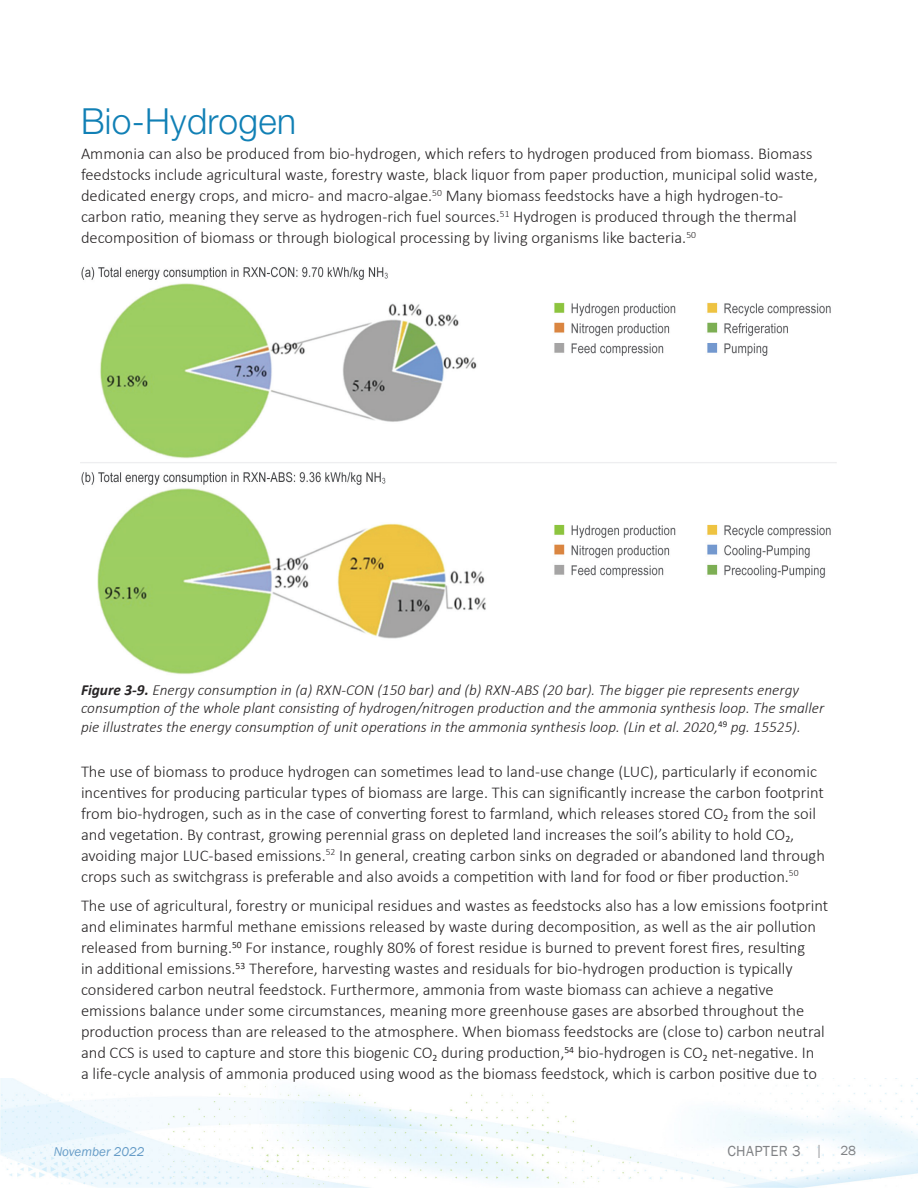
<style>
.page{position:relative;width:918px;height:1188px;background:#fff}
.page>*{position:absolute;margin:0;border:0;box-sizing:border-box;transform-origin:0 0}
._00_Heading-02{font:300 36px "Helvetica Neue LT Std";letter-spacing:.01em;color:#1180b5}
._05_text_with_GREP_s{font:300 16.5px/21px "Calibri";color:#282526}
._09_Figure_with_GREP{font:italic 300 15.3px/18.8px "Calibri";color:#282526}
._00_Heading-04{font:15px "Franklin Gothic";letter-spacing:.025em;color:#808285}
.t1{font:13.5px "Franklin Gothic";color:#808285}
.t2{font:italic 13.2px "Franklin Gothic";color:#669cc7}
.s1{font-weight:700}
.s2{font-size:19.5px;color:#a8a9ad}
</style>
<div class="page">
<img style="left:0;top:1078px;width:918px;height:110px">
<img style="left:80px;top:266px;width:756px;height:409px">
<p class="_00_Heading-02" style="left:81px;top:99px;width:216px">Bio-Hydrogen</p>
<p class="_05_text_with_GREP_s" style="left:81px;top:143px;width:738px">Ammonia can also be produced from bio-hydrogen, which refers to hydrogen produced from biomass. Biomass feedstocks include agricultural waste, forestry waste, black liquor from paper production, municipal solid waste, dedicated energy crops, and micro- and macro-algae.<sup>50</sup> Many biomass feedstocks have a high hydrogen-to&shy;carbon ratio, meaning they serve as hydrogen-rich fuel sources.<sup>51</sup> Hydrogen is produced through the thermal decomposition of biomass or through biological processing by living organisms like bacteria.<sup>50</sup></p>
<p class="_09_Figure_with_GREP" style="left:81px;top:680px;width:745px"><span class="s1">Figure 3-9.</span> Energy consumption in (a) RXN-CON (150 bar) and (b) RXN-ABS (20 bar). The bigger pie represents energy consumption of the whole plant consisting of hydrogen/nitrogen production and the ammonia synthesis loop. The smaller pie illustrates the energy consumption of unit operations in the ammonia synthesis loop. (Lin et al. 2020,<sup>49</sup> pg. 15525).</p>
<p class="_05_text_with_GREP_s" style="left:81px;top:761px;width:745px">The use of biomass to produce hydrogen can sometimes lead to land-use change (LUC), particularly if economic incentives for producing particular types of biomass are large. This can significantly increase the carbon footprint from bio-hydrogen, such as in the case of converting forest to farmland, which releases stored CO<sub>2</sub> from the soil and vegetation. By contrast, growing perennial grass on depleted land increases the soil’s ability to hold CO<sub>2</sub>, avoiding major LUC-based emissions.<sup>52</sup> In general, creating carbon sinks on degraded or abandoned land through crops such as switchgrass is preferable and also avoids a competition with land for food or fiber production.<sup>50</sup></p>
<p class="_05_text_with_GREP_s" style="left:81px;top:895px;width:749px">The use of agricultural, forestry or municipal residues and wastes as feedstocks also has a low emissions footprint and eliminates harmful methane emissions released by waste during decomposition, as well as the air pollution released from burning.<sup>50</sup> For instance, roughly 80% of forest residue is burned to prevent forest fires, resulting<br>in additional emissions.<sup>53</sup> Therefore, harvesting wastes and residuals for bio-hydrogen production is typically considered carbon neutral feedstock. Furthermore, ammonia from waste biomass can achieve a negative emissions balance under some circumstances, meaning more greenhouse gases are absorbed throughout the production process than are released to the atmosphere. When biomass feedstocks are (close to) carbon neutral and CCS is used to capture and store this biogenic CO<sub>2</sub> during production,<sup>54</sup> bio-hydrogen is CO<sub>2</sub> net-negative. In<br>a life-cycle analysis of ammonia produced using wood as the biomass feedstock, which is carbon positive due to</p>
<p class="_00_Heading-04" style="left:727px;top:1142px;width:95px">CHAPTER 3 <span class="s2">l</span></p>
<p class="t2" style="left:54px;top:1143px;width:92px">November 2022</p>
<p class="t1" style="left:840px;top:1142px;width:17px">28</p>
</div>
